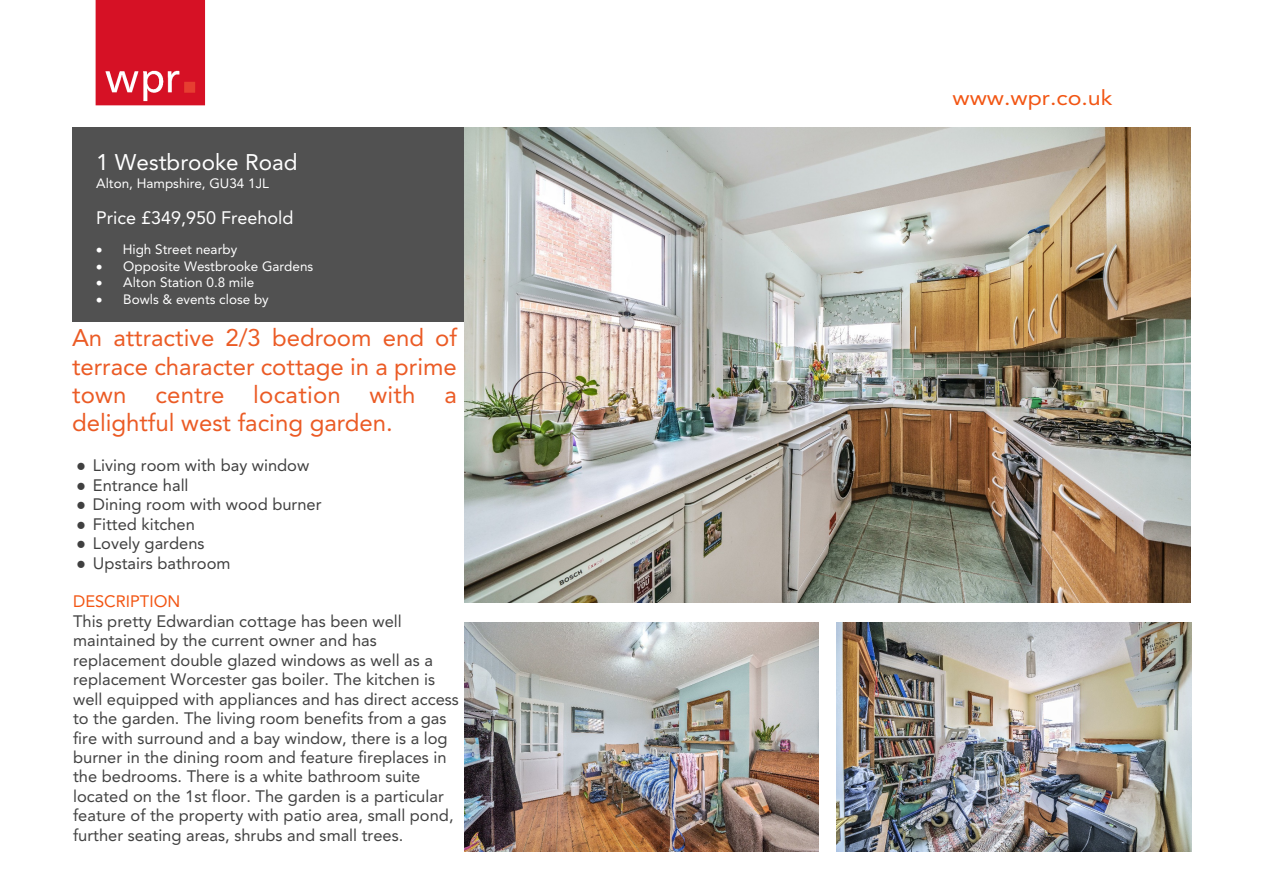
<style>
.page{position:relative;width:1263px;height:893px;background:#fff}
.page>*{position:absolute;margin:0;border:0;box-sizing:border-box;transform-origin:0 0}
.t1{font:24px/28.3px "Avenir LT Std";color:#eb5b25;text-align:justify}
.t2{font:22.5px "Avenir LT Std";color:#fff}
.t3{font:21px "Avenir LT Std";color:#f25513;scale:1.11 1}
.t4{font:18px "Avenir LT Std";color:#fff}
.t5{font:16.5px/19.5px "Avenir LT Std";color:#424242}
.t6{font:16.5px "Avenir LT Std";color:#404040}
.t7{font:16.5px "Avenir LT Std";color:#f25513}
.t8{font:13.5px/17px "Avenir LT Std";color:#fff}
.s1{font-family:"Times New Roman"}
</style>
<div class="page">
<img style="left:96px;top:0;width:109px;height:105px">
<div style="left:72px;top:127px;width:392px;height:195px;background:#515151"></div>
<img style="left:465px;top:128px;width:725px;height:475px">
<img style="left:465px;top:622px;width:354px;height:230px">
<img style="left:837px;top:622px;width:354px;height:230px">
<h2 class="t2" style="left:96px;top:153px;width:203px">1 Westbrooke Road</h2>
<p class="t8" style="left:96px;top:176px;width:174px">Alton, Hampshire, GU34 1JL</p>
<p class="t4" style="left:96px;top:211px;width:199px">Price £349,950 Freehold</p>
<p class="t8" style="left:123px;top:242px;width:192px">High Street nearby<br>Opposite Westbrooke Gardens<br>Alton Station 0.8 mile<br>Bowls &amp; events close by</p>
<h1 class="t1" style="left:72px;top:326px;width:386px">An attractive 2/3 bedroom end of terrace character cottage in a prime town centre location with a delightful west facing garden.</h1>
<p class="t6" style="left:76px;top:459px;width:235px"><span class="s1">●</span> Living room with bay window</p>
<p class="t6" style="left:76px;top:478px;width:114px"><span class="s1">●</span> Entrance hall</p>
<p class="t6" style="left:76px;top:498px;width:247px"><span class="s1">●</span> Dining room with wood burner</p>
<p class="t6" style="left:76px;top:517px;width:120px"><span class="s1">●</span> Fitted kitchen</p>
<p class="t6" style="left:76px;top:537px;width:130px"><span class="s1">●</span> Lovely gardens</p>
<p class="t6" style="left:76px;top:556px;width:156px"><span class="s1">●</span> Upstairs bathroom</p>
<p class="t7" style="left:73px;top:595px;width:109px">DESCRIPTION</p>
<p class="t5" style="left:73px;top:613px;width:387px">This pretty Edwardian cottage has been well maintained by the current owner and has replacement double glazed windows as well as a replacement Worcester gas boiler. The kitchen is well equipped with appliances and has direct access to the garden. The living room benefits from a gas fire with surround and a bay window, there is a log burner in the dining room and feature fireplaces in the bedrooms. There is a white bathroom suite located on the 1st floor. The garden is a particular feature of the property with patio area, small pond, further seating areas, shrubs and small trees.</p>
<p class="t3" style="left:952px;top:89px;width:146px">www.wpr.co.uk</p>
</div>
